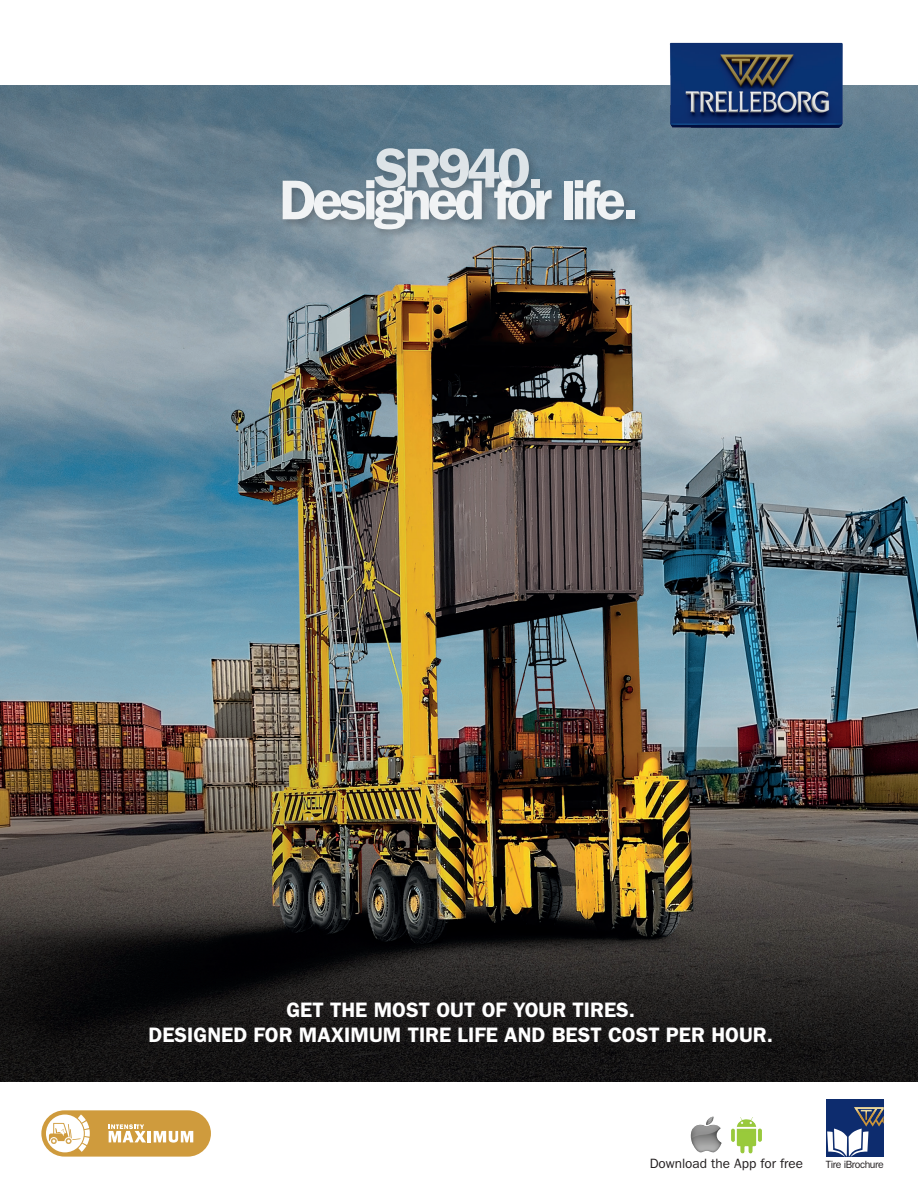
<style>
.page{position:relative;width:918px;height:1188px;background:#fff}
.page>*{position:absolute;margin:0;border:0;box-sizing:border-box;transform-origin:0 0}
.t1{font:600 56.25px "ITC Franklin Gothic Std";letter-spacing:-.07em;color:#fff}
.t2{font:600 21px/25.2px "ITC Franklin Gothic Std";color:#fff;text-align:center}
.t3{font:13.5px "ITC Franklin Gothic Std";color:#231f20}
.t4{font:10.5px "ITC Franklin Gothic Std";letter-spacing:-.04em;color:#231f20}
</style>
<div class="page">
<img style="left:0;top:85px;width:918px;height:997px">
<img style="left:666px;top:42px;width:180px;height:95px">
<img style="left:731px;top:1117px;width:31px;height:36px">
<img style="left:691px;top:1117px;width:31px;height:35px">
<div style="left:826px;top:1099px;width:58px;height:58px;background:#0d2c6e"></div>
<svg style="left:827px;top:1107px;width:57px;height:50px"></svg>
<div style="left:138px;top:991px;width:644px;height:62px;background:#231f20;opacity:.2"></div>
<div style="left:371px;top:145px;width:179px;height:53px;background:#231f20;opacity:.3"></div>
<div style="left:278px;top:176px;width:367px;height:63px;background:#231f20;opacity:.3"></div>
<div style="left:41px;top:1110px;width:170px;height:47px;background:#cf9b3d;border-radius:23px"></div>
<div style="left:46px;top:1115px;width:38px;height:37px;background:#fff;border-radius:50%"></div>
<svg style="left:49px;top:1114px;width:41px;height:38px"></svg>
<svg style="left:109px;top:1124px;width:37px;height:18px"></svg>
<hr style="left:147px;top:1131px;width:4px;height:11px;background:#fff">
<svg style="left:154px;top:1131px;width:39px;height:12px"></svg>
<h1 class="t1" style="left:374px;top:135px;width:171px">SR940.</h1>
<h1 class="t1" style="left:279px;top:167px;width:361px">Designed for life.</h1>
<p class="t2" style="left:149px;top:997px;width:626px">GET THE MOST OUT OF YOUR TIRES.<br>DESIGNED FOR MAXIMUM TIRE LIFE AND BEST COST PER HOUR.</p>
<p class="t3" style="left:650px;top:1155px;width:155px">Download the App for free</p>
<p class="t4" style="left:826px;top:1158px;width:59px">Tire iBrochure</p>
</div>
